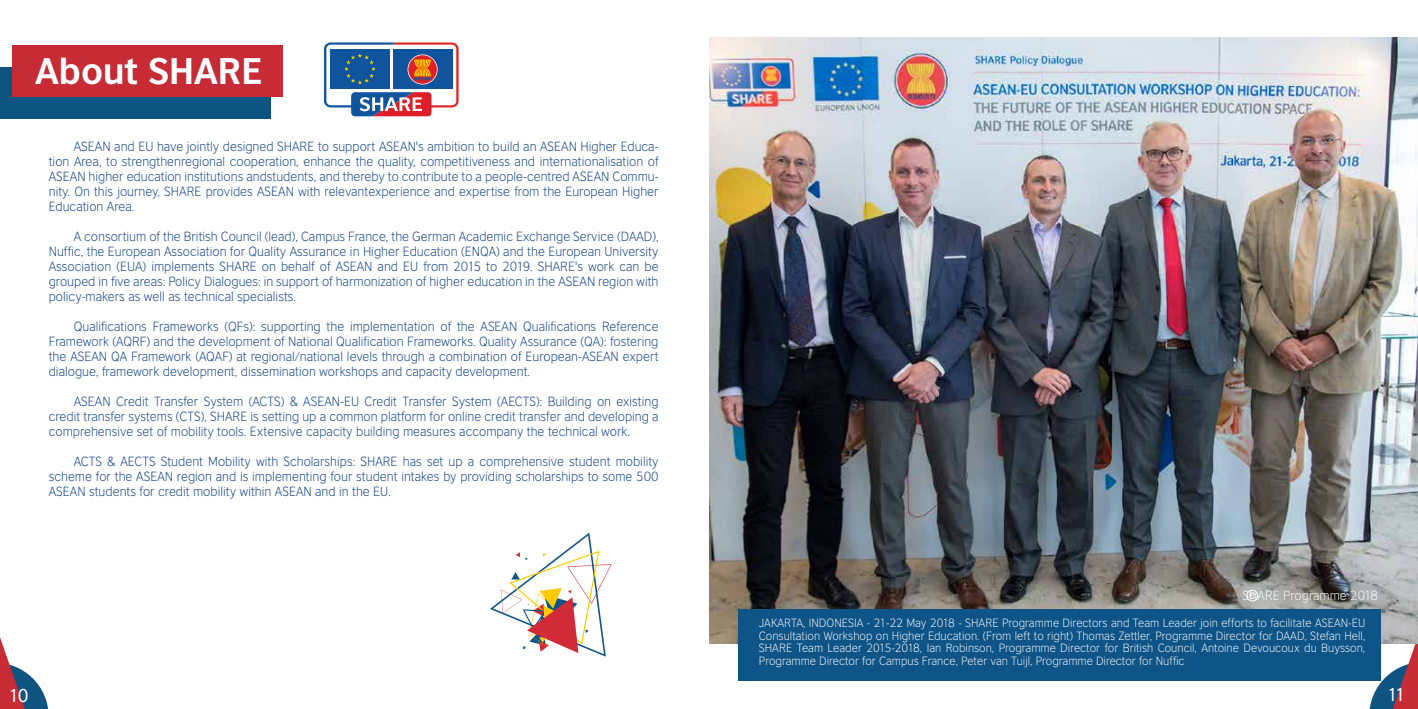
<style>
.page{position:relative;width:1418px;height:709px;background:#fff}
.page>*{position:absolute;margin:0;border:0;box-sizing:border-box;transform-origin:0 0}
.t1{font:700 34.75px "British Council Sans";color:#fff}
.t2{font:17.5px "British Council Sans";color:#fff}
.t3{font:300 12.5px/15px "British Council Sans";color:#013680;text-align:justify}
.t4{font:300 12.5px "British Council Sans";color:#fff}
.t5{font:300 11.25px/12.5px "British Council Sans";color:#fff;text-align:justify}
</style>
<div class="page">
<svg style="left:0;top:637px;width:49px;height:72px"></svg>
<div style="left:0;top:67px;width:271px;height:51px;background:#0d5480"></div>
<div style="left:12px;top:45px;width:271px;height:51px;background:#c72b36"></div>
<svg style="left:1362px;top:643px;width:55px;height:65px"></svg>
<img style="left:709px;top:38px;width:708px;height:605px">
<svg style="left:324px;top:42px;width:134px;height:74px"></svg>
<svg style="left:490px;top:532px;width:121px;height:124px"></svg>
<div style="left:738px;top:609px;width:642px;height:71px;background:#0e5487"></div>
<svg style="left:1246px;top:589px;width:12px;height:12px"></svg>
<h1 class="t1" style="left:35px;top:40px;width:229px">About SHARE</h1>
<p class="t3" style="left:49px;top:138px;width:611px;text-indent:25px">ASEAN and EU have jointly designed SHARE to support ASEAN's ambition to build an ASEAN Higher Educa&shy;tion Area, to strengthenregional cooperation, enhance the quality, competitiveness and internationalisation of ASEAN higher education institutions andstudents, and thereby to contribute to a people-centred ASEAN Commu&shy;nity. On this journey, SHARE provides ASEAN with relevantexperience and expertise from the European Higher Education Area.</p>
<p class="t3" style="left:49px;top:228px;width:611px;text-indent:25px">A consortium of the British Council (lead), Campus France, the German Academic Exchange Service (DAAD), Nuffic, the European Association for Quality Assurance in Higher Education (ENQA) and the European University Association (EUA) implements SHARE on behalf of ASEAN and EU from 2015 to 2019. SHARE's work can be grouped in five areas: Policy Dialogues: in support of harmonization of higher education in the ASEAN region with policy-makers as well as technical specialists.</p>
<p class="t3" style="left:49px;top:318px;width:611px;text-indent:25px">Qualifications Frameworks (QFs): supporting the implementation of the ASEAN Qualifications Reference Framework (AQRF) and the development of National Qualification Frameworks. Quality Assurance (QA): fostering the ASEAN QA Framework (AQAF) at regional/national levels through a combination of European-ASEAN expert dialogue, framework development, dissemination workshops and capacity development.</p>
<p class="t3" style="left:49px;top:393px;width:611px;text-indent:25px">ASEAN Credit Transfer System (ACTS) &amp; ASEAN-EU Credit Transfer System (AECTS): Building on existing credit transfer systems (CTS), SHARE is setting up a common platform for online credit transfer and developing a comprehensive set of mobility tools. Extensive capacity building measures accompany the technical work.</p>
<p class="t3" style="left:49px;top:453px;width:611px;text-indent:25px">ACTS &amp; AECTS Student Mobility with Scholarships: SHARE has set up a comprehensive student mobility scheme for the ASEAN region and is implementing four student intakes by providing scholarships to some 500<br>ASEAN students for credit mobility within ASEAN and in the EU.</p>
<h2 class="t2" style="left:8px;top:681px;width:22px">10</h2>
<p class="t4" style="left:1242px;top:585px;width:137px">SHARE Programme 2018</p>
<p class="t5" style="left:758px;top:616px;width:608px">JAKARTA, INDONESIA - 21-22 May 2018 - SHARE Programme Directors and Team Leader join efforts to facilitate ASEAN-EU Consultation Workshop on Higher Education. (From left to right) Thomas Zettler, Programme Director for DAAD, Stefan Hell, SHARE Team Leader 2015-2018, Ian Robinson, Programme Director for British Council, Antoine Devoucoux du Buysson, Programme Director for Campus France, Peter van Tuijl, Programme Director for Nuffic</p>
<h2 class="t2" style="left:1387px;top:680px;width:20px">11</h2>
</div>
